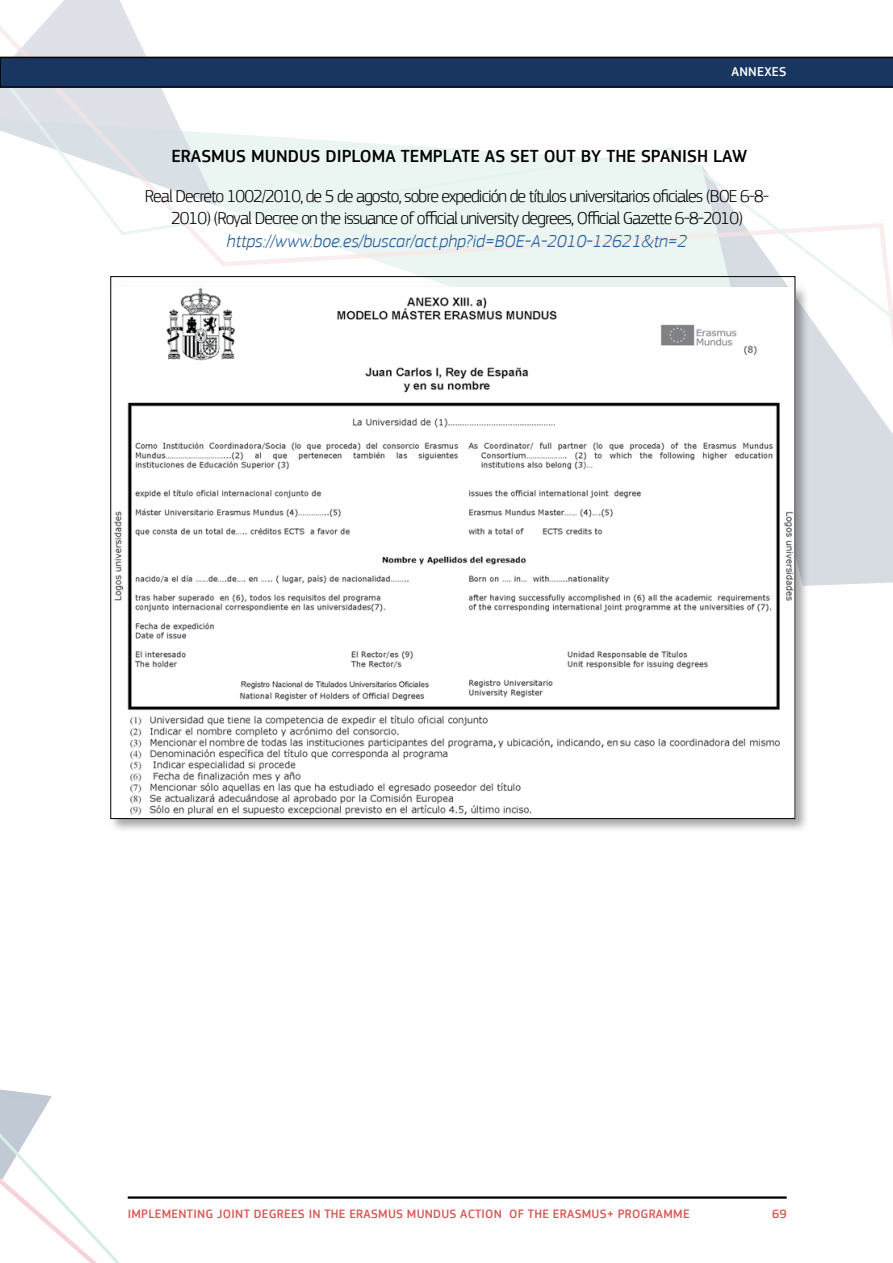
<style>
.page{position:relative;width:893px;height:1263px;background:#fff}
.page>*{position:absolute;margin:0;border:0;box-sizing:border-box;transform-origin:0 0}
.t1{font:300 18px/22.5px "EC Square Sans Pro";letter-spacing:-.055em;color:#000;text-align:center}
.t2{font:italic 300 18px "EC Square Sans Pro";color:#215e9e}
.t3{font:500 18px "EC Square Sans Pro";color:#000}
.t4{font:500 13.35px "EC Square Sans Pro";letter-spacing:.02em;color:#fff}
.t5{font:500 12.6px "EC Square Sans Pro";letter-spacing:.02em;color:#d95855}
</style>
<div class="page">
<div style="left:809px;top:420px;width:84px;height:166px;background:#d7dce3"></div>
<svg style="left:100px;top:206px;width:793px;height:214px"></svg>
<svg style="left:0;top:1089px;width:128px;height:174px"></svg>
<hr style="left:128px;top:1196px;width:659px;height:3px;background:#000">
<svg style="left:0;top:0;width:893px;height:206px"></svg>
<div style="left:109px;top:275px;width:700px;height:558px;background:#000;opacity:.35"></div>
<img style="left:113px;top:287px;width:680px;height:530px">
<p class="t4" style="left:731px;top:64px;width:57px">ANNEXES</p>
<p class="t4" style="left:755px;top:64px;width:33px">TITLE</p>
<p class="t3" style="left:171px;top:146px;width:577px">ERASMUS MUNDUS DIPLOMA TEMPLATE AS SET OUT BY THE SPANISH LAW</p>
<p class="t1" style="left:145px;top:185px;width:626px">Real Decreto 1002/2010, de 5 de agosto, sobre expedición de títulos universitarios oficiales (BOE 6-8-<br>2010) (Royal Decree on the issuance of official university degrees, Official Gazette 6-8-2010)</p>
<p class="t2" style="left:227px;top:230px;width:462px">https://www.boe.es/buscar/act.php?id=BOE-A-2010-12621&amp;tn=2</p>
<p class="t5" style="left:128px;top:1206px;width:563px">IMPLEMENTING JOINT DEGREES IN THE ERASMUS MUNDUS ACTION OF THE ERASMUS+ PROGRAMME</p>
<p class="t5" style="left:772px;top:1206px;width:16px">69</p>
</div>
